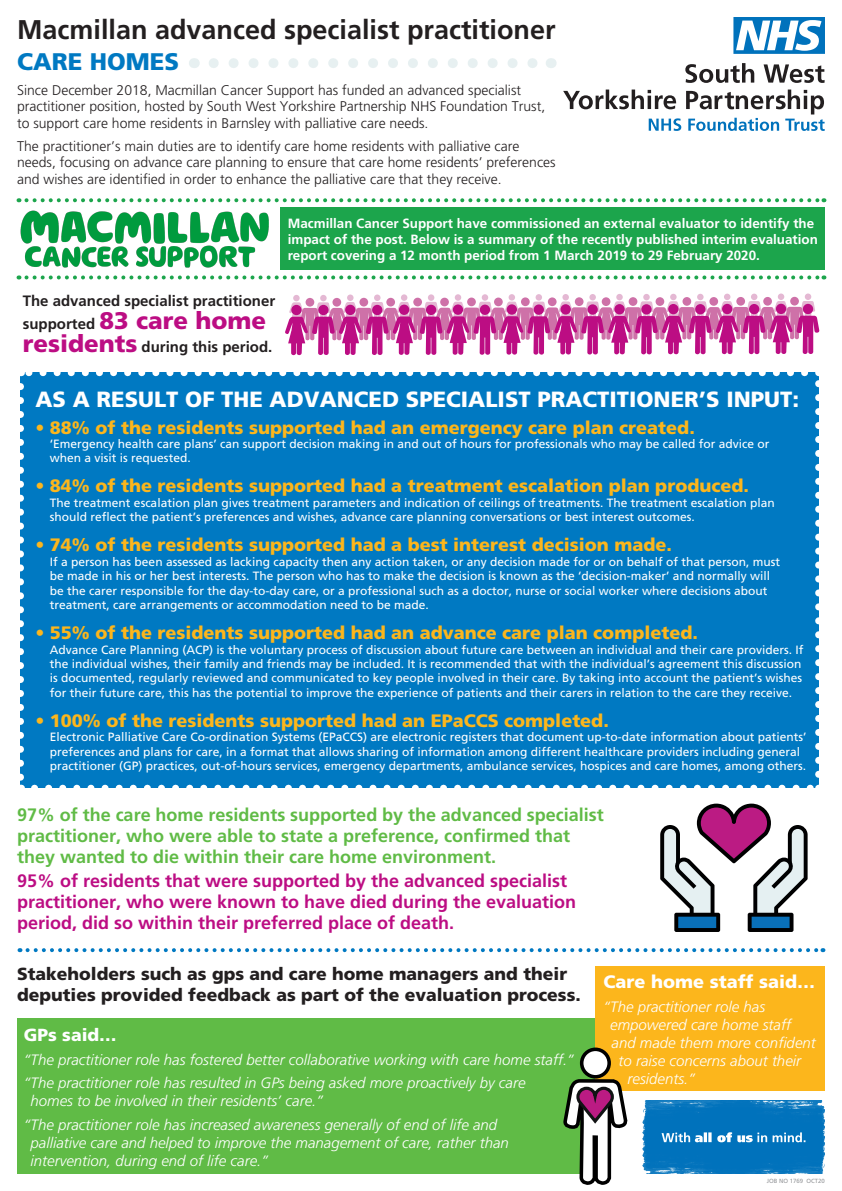
<style>
.page{position:relative;width:842px;height:1191px;background:#fff}
.page>*{position:absolute;margin:0;border:0;box-sizing:border-box;transform-origin:0 0}
.t1{font:700 27px "Frutiger";color:#231f20}
.t2{font:900 24px "Frutiger";color:#bc0d83}
.t3{font:900 24px "Frutiger";color:#0079c2}
.t4{font:900 22px "Frutiger";color:#fff}
.t5{font:900 18px "Frutiger";color:#fcb61c}
.t6{font:700 18px/21px "Frutiger";color:#60bb46}
.t7{font:700 18px/21px "Frutiger";color:#bc0d83}
.t8{font:900 18px "Frutiger";color:#fff}
.t9{font:900 17.5px/21px "Frutiger";color:#231f20}
.t10{font:900 17.5px "Frutiger";color:#fff}
.t11{font:italic 300 15px/18px "Frutiger";color:#fff}
.t12{font:700 15px "Frutiger";color:#231f20}
.t13{font:300 14px/16.8px "Frutiger";color:#231f20}
.t14{font:700 13.4px/16.1px "Frutiger";color:#fff}
.t15{font:12px/14.4px "Frutiger";color:#fff}
.t16{font:6px "Frutiger";color:#939598}
.s1{font-weight:700;font-size:15px;color:#231f20}
.s2{font-weight:900;font-size:24px;color:#bc0d83}
</style>
<div class="page">
<svg style="left:563px;top:90px;width:262px;height:41px"></svg>
<svg style="left:685px;top:63px;width:140px;height:20px"></svg>
<svg style="left:733px;top:17px;width:92px;height:37px"></svg>
<svg style="left:285px;top:294px;width:535px;height:61px"></svg>
<div style="left:21px;top:373px;width:798px;height:415px;background:#0079c2"></div>
<svg style="left:35px;top:784px;width:777px;height:4px"></svg>
<svg style="left:28px;top:372px;width:777px;height:4px"></svg>
<svg style="left:20px;top:386px;width:4px;height:402px"></svg>
<svg style="left:815px;top:372px;width:4px;height:402px"></svg>
<img style="left:643px;top:1100px;width:182px;height:74px">
<svg style="left:662px;top:1132px;width:143px;height:10px"></svg>
<svg style="left:214px;top:58px;width:324px;height:10px"></svg>
<svg style="left:660px;top:803px;width:148px;height:129px"></svg>
<svg style="left:28px;top:948px;width:795px;height:4px"></svg>
<div style="left:17px;top:1018px;width:578px;height:156px;background:#60bb46"></div>
<div style="left:595px;top:966px;width:230px;height:125px;background:#fcb61c"></div>
<svg style="left:563px;top:1047px;width:65px;height:138px"></svg>
<div style="left:281px;top:208px;width:544px;height:62px;background:#1ca54c"></div>
<svg style="left:26px;top:275px;width:798px;height:4px"></svg>
<svg style="left:26px;top:198px;width:798px;height:4px"></svg>
<img style="left:20px;top:210px;width:248px;height:57px">
<p class="t1" style="left:17px;top:14px;width:540px">Macmillan advanced specialist practitioner</p>
<p class="t3" style="left:17px;top:48px;width:164px">CARE HOMES</p>
<p class="t13" style="left:17px;top:81px;width:530px">Since December 2018, Macmillan Cancer Support has funded an advanced specialist practitioner position, hosted by South West Yorkshire Partnership NHS Foundation Trust, to support care home residents in Barnsley with palliative care needs.</p>
<p class="t13" style="left:17px;top:137px;width:540px">The practitioner’s main duties are to identify care home residents with palliative care needs, focusing on advance care planning to ensure that care home residents’ preferences and wishes are identified in order to enhance the palliative care that they receive.</p>
<p class="t14" style="left:288px;top:215px;width:532px">Macmillan Cancer Support have commissioned an external evaluator to identify the impact of the post. Below is a summary of the recently published interim evaluation report covering a 12 month period from 1 March 2019 to 29 February 2020.</p>
<p class="t12" style="left:23px;top:292px;width:254px">The advanced specialist practitioner</p>
<p class="t2" style="left:23px;top:306px;width:245px"><span class="s1">supported</span> 83 care home</p>
<p class="t12" style="left:23px;top:338px;width:251px"><span class="s2">residents</span> during this period.</p>
<p class="t4" style="left:35px;top:385px;width:765px">AS A RESULT OF THE ADVANCED SPECIALIST PRACTITIONER’S INPUT:</p>
<p class="t5" style="left:35px;top:416px;width:661px">• 88% of the residents supported had an emergency care plan created.</p>
<p class="t15" style="left:50px;top:436px;width:721px">‘Emergency health care plans’ can support decision making in and out of hours for professionals who may be called for advice or when a visit is requested.</p>
<p class="t5" style="left:35px;top:475px;width:715px">• 84% of the residents supported had a treatment escalation plan produced.</p>
<p class="t15" style="left:50px;top:495px;width:726px">The treatment escalation plan gives treatment parameters and indication of ceilings of treatments. The treatment escalation plan should reflect the patient’s preferences and wishes, advance care planning conversations or best interest outcomes.</p>
<p class="t5" style="left:35px;top:534px;width:638px">• 74% of the residents supported had a best interest decision made.</p>
<p class="t15" style="left:50px;top:554px;width:732px">If a person has been assessed as lacking capacity then any action taken, or any decision made for or on behalf of that person, must be made in his or her best interests. The person who has to make the decision is known as the ‘decision-maker’ and normally will be the carer responsible for the day-to-day care, or a professional such as a doctor, nurse or social worker where decisions about treatment, care arrangements or accommodation need to be made.</p>
<p class="t5" style="left:35px;top:622px;width:664px">• 55% of the residents supported had an advance care plan completed.</p>
<p class="t15" style="left:50px;top:642px;width:755px">Advance Care Planning (ACP) is the voluntary process of discussion about future care between an individual and their care providers. If the individual wishes, their family and friends may be included. It is recommended that with the individual’s agreement this discussion is documented, regularly reviewed and communicated to key people involved in their care. By taking into account the patient’s wishes for their future care, this has the potential to improve the experience of patients and their carers in relation to the care they receive.</p>
<p class="t5" style="left:35px;top:709px;width:575px">• 100% of the residents supported had an EPaCCS completed.</p>
<p class="t15" style="left:50px;top:730px;width:758px">Electronic Palliative Care Co-ordination Systems (EPaCCS) are electronic registers that document up-to-date information about patients’ preferences and plans for care, in a format that allows sharing of information among different healthcare providers including general practitioner (GP) practices, out-of-hours services, emergency departments, ambulance services, hospices and care homes, among others.</p>
<p class="t6" style="left:17px;top:804px;width:588px">97% of the care home residents supported by the advanced specialist practitioner, who were able to state a preference, confirmed that they wanted to die within their care home environment.</p>
<p class="t7" style="left:17px;top:870px;width:561px">95% of residents that were supported by the advanced specialist practitioner, who were known to have died during the evaluation period, did so within their preferred place of death.</p>
<p class="t9" style="left:17px;top:963px;width:565px">Stakeholders such as gps and care home managers and their deputies provided feedback as part of the evaluation process.</p>
<p class="t10" style="left:24px;top:1024px;width:94px">GPs said…</p>
<p class="t11" style="left:24px;top:1050px;width:552px">“The practitioner role has fostered better collaborative working with care home staff.”</p>
<p class="t11" style="left:31px;top:1074px;width:497px;text-indent:-7px">“The practitioner role has resulted in GPs being asked more proactively by care homes to be involved in their residents’ care.”</p>
<p class="t11" style="left:31px;top:1115px;width:480px;text-indent:-7px">“The practitioner role has increased awareness generally of end of life and palliative care and helped to improve the management of care, rather than intervention, during end of life care.”</p>
<p class="t8" style="left:604px;top:970px;width:213px">Care home staff said…</p>
<p class="t11" style="left:604px;top:997px;width:163px">“The practitioner role has</p>
<p class="t11" style="left:610px;top:1015px;width:182px">empowered care home staff</p>
<p class="t11" style="left:612px;top:1033px;width:206px">and made them more confident</p>
<p class="t11" style="left:619px;top:1051px;width:184px">to raise concerns about their</p>
<p class="t11" style="left:628px;top:1069px;width:69px">residents.”</p>
<p class="t16" style="left:767px;top:1177px;width:60px">JOB NO 1769 OCT20</p>
</div>
